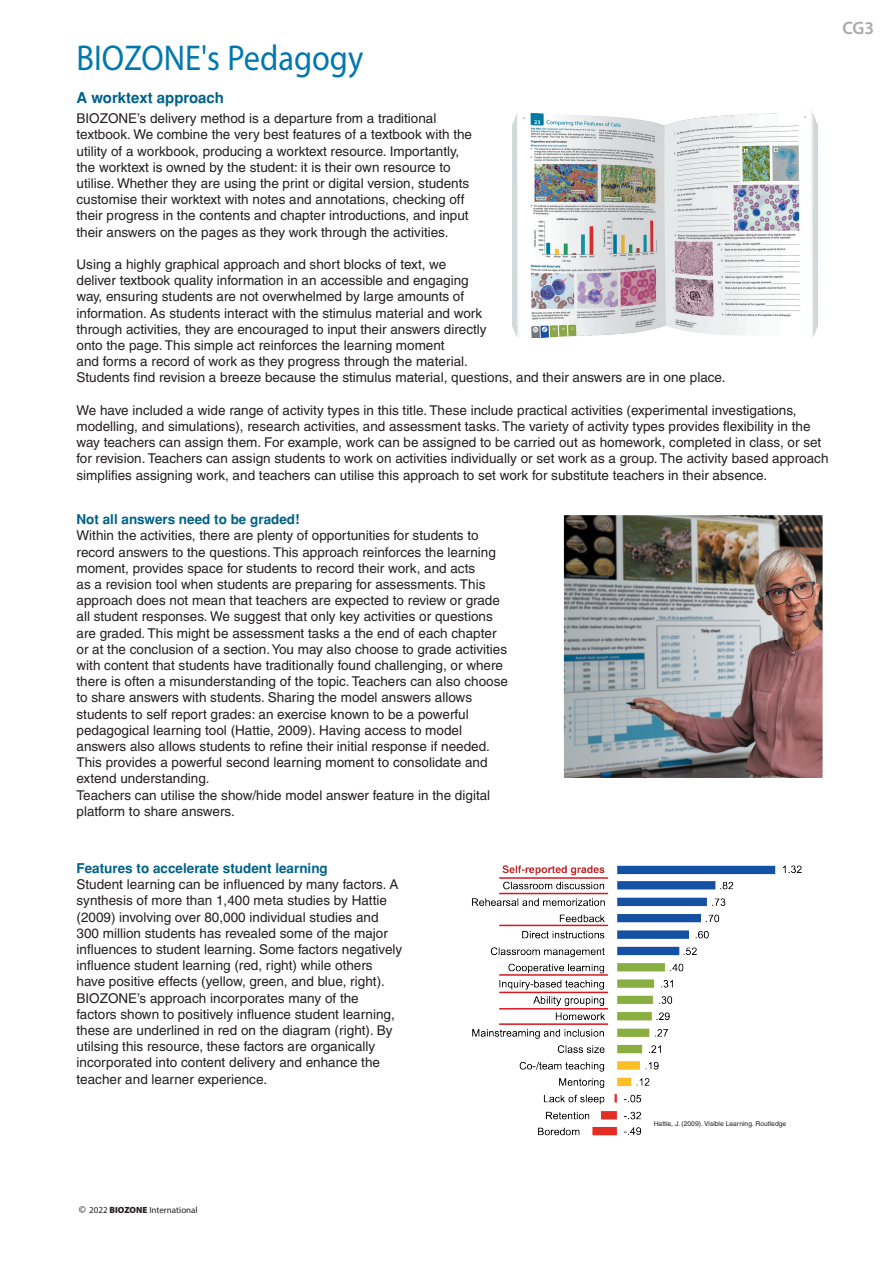
<style>
.page{position:relative;width:893px;height:1263px;background:#fff}
.page>*{position:absolute;margin:0;border:0;box-sizing:border-box;transform-origin:0 0}
.Activity_page_header{font:36px "Myriad Pro";color:#0078ae;scale:.9 1}
.t1{font:600 18px "Myriad Pro";color:#a8a9ad}
.Header_10_pt{font:700 15px "Helvetica";color:#006287}
._9_pt_left_text{font:13.5px/16.2px "Helvetica";color:#231f20}
.t2{font:9px "Myriad Pro";color:#231f20}
.Photocredits{font:6.75px "Helvetica";color:#231f20}
.s1{font-weight:700;color:#006287}
.s2{font-size:10.5px}
.s3{font-weight:900}
</style>
<div class="page">
<img style="left:512px;top:111px;width:306px;height:227px">
<img style="left:565px;top:517px;width:256px;height:259px">
<div style="left:562px;top:514px;width:262px;height:265px;border:2px solid #fff"></div>
<img style="left:472px;top:865px;width:330px;height:271px">
<hr style="left:499px;top:893px;width:109px;height:1px;background:#d7171f">
<hr style="left:499px;top:925px;width:109px;height:1px;background:#d7171f">
<hr style="left:499px;top:974px;width:109px;height:2px;background:#d7171f">
<hr style="left:499px;top:992px;width:109px;height:1px;background:#d7171f">
<hr style="left:499px;top:1008px;width:109px;height:1px;background:#d7171f">
<hr style="left:499px;top:1023px;width:109px;height:2px;background:#d7171f">
<hr style="left:499px;top:877px;width:109px;height:2px;background:#d7171f">
<p class="Activity_page_header" style="left:77px;top:36px;width:320px">BIOZONE's Pedagogy</p>
<p class="Header_10_pt" style="left:77px;top:89px;width:149px">A worktext approach</p>
<p class="_9_pt_left_text" style="left:77px;top:110px;width:397px">BIOZONE’s delivery method is a departure from a traditional textbook. We combine the very best features of a textbook with the utility of a workbook, producing a worktext resource. Importantly, the worktext is owned by the student: it is their own resource to utilise. Whether they are using the print or digital version, students customise their worktext with notes and annotations, checking off their progress in the contents and chapter introductions, and input their answers on the pages as they work through the activities.</p>
<p class="_9_pt_left_text" style="left:77px;top:256px;width:651px">Using a highly graphical approach and short blocks of text, we<br>deliver textbook quality information in an accessible and engaging<br>way, ensuring students are not overwhelmed by large amounts of<br>information. As students interact with the stimulus material and work<br>through activities, they are encouraged to input their answers directly<br>onto the page. This simple act reinforces the learning moment<br>and forms a record of work as they progress through the material.<br>Students find revision a breeze because the stimulus material, questions, and their answers are in one place.</p>
<p class="_9_pt_left_text" style="left:77px;top:402px;width:753px">We have included a wide range of activity types in this title. These include practical activities (experimental investigations, modelling, and simulations), research activities, and assessment tasks. The variety of activity types provides flexibility in the way teachers can assign them. For example, work can be assigned to be carried out as homework, completed in class, or set for revision. Teachers can assign students to work on activities individually or set work as a group. The activity based approach simplifies assigning work, and teachers can utilise this approach to set work for substitute teachers in their absence.</p>
<p class="_9_pt_left_text" style="left:77px;top:511px;width:433px"><span class="s1">Not all answers need to be graded!<br></span>Within the activities, there are plenty of opportunities for students to record answers to the questions. This approach reinforces the learning moment, provides space for students to record their work, and acts<br>as a revision tool when students are preparing for assessments. This approach does not mean that teachers are expected to review or grade all student responses. We suggest that only key activities or questions are graded. This might be assessment tasks a the end of each chapter or at the conclusion of a section. You may also choose to grade activities with content that students have traditionally found challenging, or where there is often a misunderstanding of the topic. Teachers can also choose to share answers with students. Sharing the model answers allows students to self report grades: an exercise known to be a powerful pedagogical learning tool (Hattie, 2009). Having access to model answers also allows students to refine their initial response if needed.<br>This provides a powerful second learning moment to consolidate and extend understanding.</p>
<p class="_9_pt_left_text" style="left:77px;top:787px;width:415px">Teachers can utilise the show/hide model answer feature in the digital platform to share answers.</p>
<h2 class="t1" style="left:842px;top:16px;width:33px">CG3</h2>
<p class="_9_pt_left_text" style="left:77px;top:860px;width:327px"><span class="s1">Features to accelerate student learning<br></span>Student learning can be influenced by many factors. A synthesis of more than 1,400 meta studies by Hattie (2009) involving over 80,000 individual studies and 300 million students has revealed some of the major influences to student learning. Some factors negatively influence student learning (red, right) while others have positive effects (yellow, green, and blue, right).</p>
<p class="_9_pt_left_text" style="left:77px;top:990px;width:320px">BIOZONE’s approach incorporates many of the factors shown to positively influence student learning, these are underlined in red on the diagram (right). By utilsing this resource, these factors are organically incorporated into content delivery and enhance the teacher and learner experience.</p>
<p class="Photocredits" style="left:654px;top:1120px;width:134px">Hattie, J. (2009). Visible Learning. Routledge</p>
<p class="t2" style="left:79px;top:1204px;width:121px"><span class="s2">©</span> 2022 <span class="s3">BIOZONE</span> International</p>
</div>
